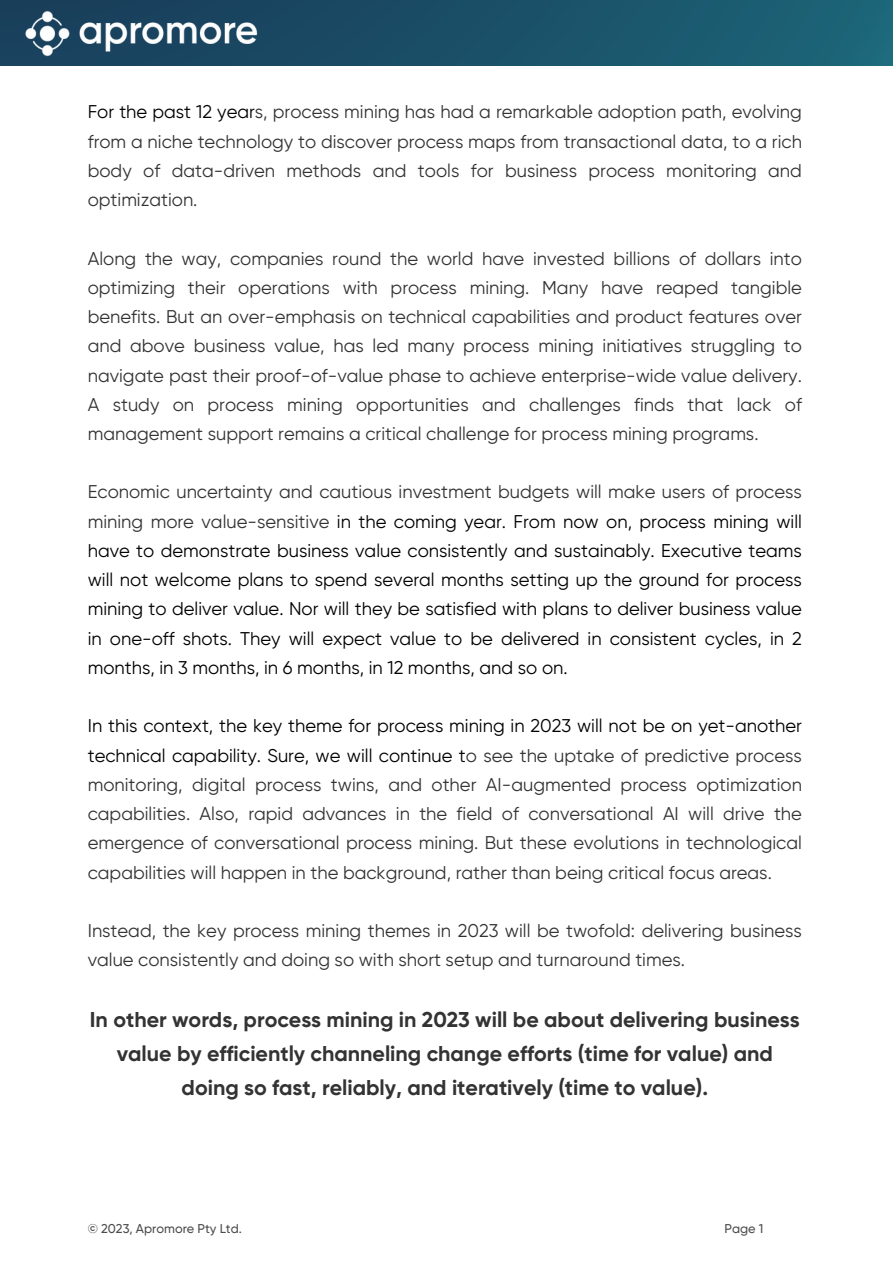
<style>
.page{position:relative;width:893px;height:1264px;background:#fff}
.page>*{position:absolute;margin:0;border:0;box-sizing:border-box;transform-origin:0 0}
.t1{font:700 21.45px/33.8px "Gilroy";color:#333;text-align:center}
.t2{font:18.45px/29.2px "Gilroy";color:#333;text-align:justify}
.t3{font:18.45px/29.2px "Gilroy";color:#000;text-align:justify}
.t4{font:500 12.75px "Gilroy";color:#4d4d4d}
.s1{color:#000}
.s2{color:#333}
</style>
<div class="page">
<img style="left:0;top:0;width:892px;height:65px">
<img style="left:23px;top:9px;width:236px;height:49px">
<p class="t2" style="left:88px;top:97px;width:715px"><span class="s1">For the past 12 year</span>s, process mining has had a remarkable adoption path, evolving from a niche technology to discover process maps from transactional data, to a rich body of data-driven methods and tools for business process monitoring and optimization.</p>
<p class="t2" style="left:88px;top:244px;width:715px">Along the way, companies round the world have invested billions of dollars into optimizing their operations with process mining. Many have reaped tangible benefits. But an over-emphasis on technical capabilities and product features over and above business value, has led many process mining initiatives struggling to navigate past their proof-of-value phase to achieve enterprise-wide value delivery.<br>A study on process mining opportunities and challenges finds that lack of management support remains a critical challenge for process mining programs.</p>
<p class="t3" style="left:88px;top:477px;width:715px"><span class="s2">Economic uncertainty and cautious investment budgets will make users of process mining more value-sensitive</span> in the coming year. From now on, process mining will have to demonstrate business value consistently and sustainably. Executive teams will not welcome plans to spend several months setting up the ground for process mining to deliver value. Nor will they be satisfied with plans to deliver business value in one-off shots. They will expect value to be delivered in consistent cycles, in 2 months, in 3 months, in 6 months, in 12 months, and so on.</p>
<p class="t2" style="left:88px;top:711px;width:715px"><span class="s1">In this context, the key theme for process mining in 2023 will not be on yet-another technical capability. Sure, we will continue t</span>o see the uptake of predictive process monitoring, digital process twins, and other AI-augmented process optimization capabilities. Also, rapid advances in the field of conversational AI will drive the emergence of conversational process mining. But these evolutions in technological capabilities will happen in the background, rather than being critical focus areas.</p>
<p class="t2" style="left:88px;top:916px;width:715px">Instead, the key process mining themes in 2023 will be twofold: delivering business value consistently and doing so with short setup and turnaround times.</p>
<p class="t1" style="left:90px;top:1002px;width:711px">In other words, process mining in 2023 will be about delivering business value by efficiently channeling change efforts (time for value) and doing so fast, reliably, and iteratively (time to value).</p>
<p class="t4" style="left:88px;top:1221px;width:156px">© 2023, Apromore Pty Ltd.</p>
<p class="t4" style="left:724px;top:1221px;width:40px">Page 1</p>
</div>
